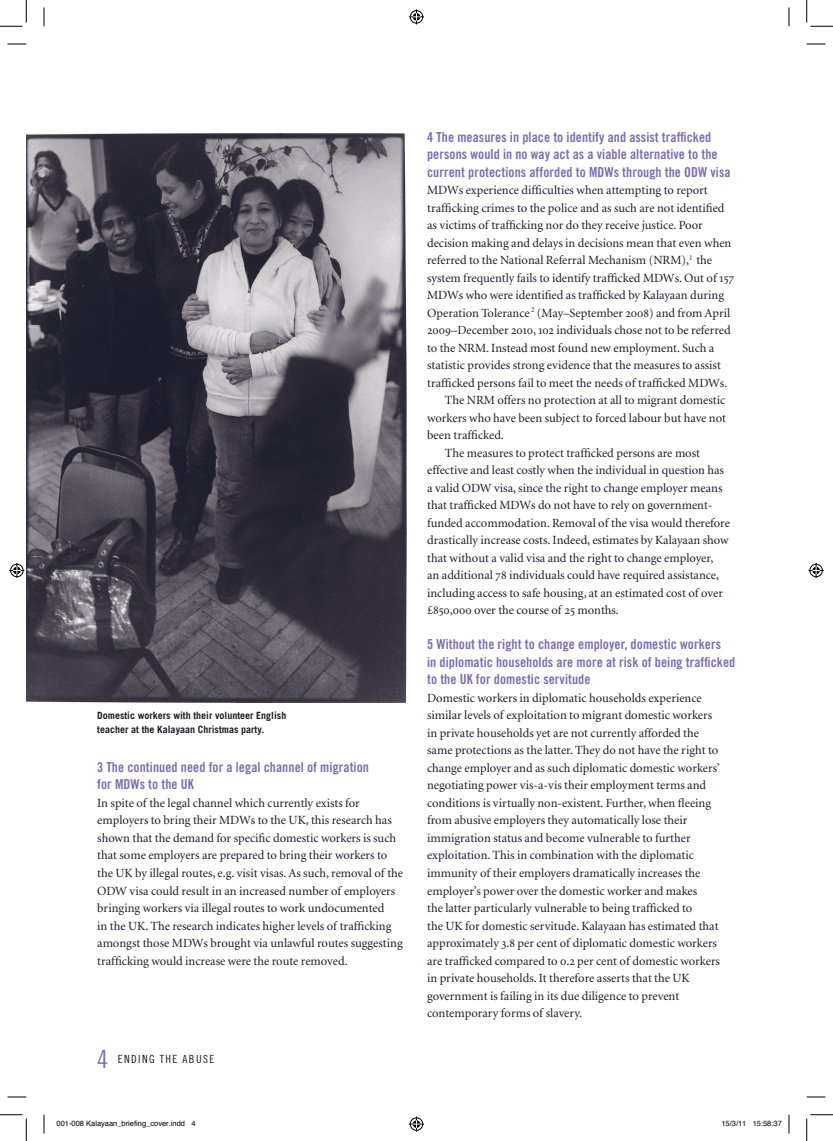
<style>
.page{position:relative;width:833px;height:1141px;background:#fff}
.page>*{position:absolute;margin:0;border:0;box-sizing:border-box;transform-origin:0 0}
.t1{font:25px "Trade Gothic Cond Eighteen";color:#7b6eb2}
.t2{font:13.75px/17.5px "Trade Gothic Bold Cond Twenty";letter-spacing:.005em;color:#7b6eb2}
.t3{font:12.5px/17.5px "Minion";color:#1c1b29}
.t4{font:11.25px "Trade Gothic Cond Eighteen";letter-spacing:.125em;color:#1c1b29}
.t5{font:700 10px/13.8px "Trade Gothic";color:#1c1b29}
.t6{font:7.5px "Helvetica";color:#000}
.s1{font-family:"Minion Exp"}
</style>
<div class="page">
<img style="left:26px;top:132px;width:381px;height:571px">
<svg style="left:8px;top:43px;width:18px;height:2px"></svg>
<svg style="left:806px;top:43px;width:19px;height:2px"></svg>
<svg style="left:8px;top:1096px;width:18px;height:1px"></svg>
<svg style="left:806px;top:1096px;width:19px;height:1px"></svg>
<svg style="left:43px;top:8px;width:2px;height:18px"></svg>
<svg style="left:43px;top:1114px;width:2px;height:19px"></svg>
<svg style="left:788px;top:8px;width:1px;height:18px"></svg>
<svg style="left:788px;top:1114px;width:1px;height:19px"></svg>
<svg style="left:0;top:0;width:27px;height:27px"></svg>
<svg style="left:0;top:1114px;width:27px;height:26px"></svg>
<svg style="left:806px;top:0;width:26px;height:27px"></svg>
<svg style="left:806px;top:1114px;width:26px;height:26px"></svg>
<svg style="left:409px;top:9px;width:15px;height:15px"></svg>
<svg style="left:409px;top:1116px;width:15px;height:15px"></svg>
<svg style="left:9px;top:563px;width:15px;height:15px"></svg>
<svg style="left:808px;top:563px;width:15px;height:15px"></svg>
<p class="t5" style="left:97px;top:708px;width:190px">Domestic workers with their volunteer English teacher at the Kalayaan Christmas party.</p>
<p class="t2" style="left:97px;top:758px;width:273px">3 The continued need for a legal channel of migration for MDWs to the UK</p>
<p class="t3" style="left:97px;top:794px;width:307px">In spite of the legal channel which currently exists for employers to bring their MDWs to the UK, this research has shown that the demand for specific domestic workers is such that some employers are prepared to bring their workers to the UK by illegal routes, e.g. visit visas. As such, removal of the ODW visa could result in an increased number of employers bringing workers via illegal routes to work undocumented<br>in the UK. The research indicates higher levels of trafficking amongst those MDWs brought via unlawful routes suggesting trafficking would increase were the route removed.</p>
<h1 class="t1" style="left:97px;top:1043px;width:13px">4</h1>
<p class="t4" style="left:118px;top:1051px;width:98px">ENDING THE ABUSE</p>
<p class="t2" style="left:427px;top:128px;width:305px">4 The measures in place to identify and assist trafficked persons would in no way act as a viable alternative to the current protections afforded to MDWs through the ODW visa</p>
<p class="t3" style="left:427px;top:182px;width:282px">MDWs experience difficulties when attempting to report</p>
<p class="t3" style="left:427px;top:199px;width:299px">trafficking crimes to the police and as such are not identified</p>
<p class="t3" style="left:427px;top:217px;width:277px">as victims of trafficking nor do they receive justice. Poor</p>
<p class="t3" style="left:427px;top:234px;width:305px">decision making and delays in decisions mean that even when</p>
<p class="t3" style="left:427px;top:252px;width:286px">referred to the National Referral Mechanism (NRM),<sup>1</sup> the</p>
<p class="t3" style="left:427px;top:269px;width:308px">system frequently fails to identify trafficked MDWs. Out of <span class="s1">157</span></p>
<p class="t3" style="left:427px;top:287px;width:298px">MDWs who were identified as trafficked by Kalayaan during</p>
<p class="t3" style="left:427px;top:304px;width:304px">Operation Tolerance <sup>2</sup> (May–September <span class="s1">2008</span>) and from April</p>
<p class="t3" style="left:427px;top:322px;width:305px"><span class="s1">2009</span>–December <span class="s1">2010</span>, <span class="s1">102</span> individuals chose not to be referred</p>
<p class="t3" style="left:427px;top:339px;width:288px">to the NRM. Instead most found new employment. Such a</p>
<p class="t3" style="left:427px;top:357px;width:295px">statistic provides strong evidence that the measures to assist</p>
<p class="t3" style="left:427px;top:374px;width:301px">trafficked persons fail to meet the needs of trafficked MDWs.</p>
<p class="t3" style="left:444px;top:392px;width:282px">The NRM offers no protection at all to migrant domestic</p>
<p class="t3" style="left:427px;top:409px;width:300px">workers who have been subject to forced labour but have not</p>
<p class="t3" style="left:427px;top:427px;width:78px">been trafficked.</p>
<p class="t3" style="left:444px;top:444px;width:256px">The measures to protect trafficked persons are most</p>
<p class="t3" style="left:427px;top:462px;width:298px">effective and least costly when the individual in question has</p>
<p class="t3" style="left:427px;top:479px;width:296px">a valid ODW visa, since the right to change employer means</p>
<p class="t3" style="left:427px;top:497px;width:287px">that trafficked MDWs do not have to rely on government-</p>
<p class="t3" style="left:427px;top:514px;width:304px">funded accommodation. Removal of the visa would therefore</p>
<p class="t3" style="left:427px;top:532px;width:303px">drastically increase costs. Indeed, estimates by Kalayaan show</p>
<p class="t3" style="left:427px;top:549px;width:287px">that without a valid visa and the right to change employer,</p>
<p class="t3" style="left:427px;top:567px;width:293px">an additional <span class="s1">78</span> individuals could have required assistance,</p>
<p class="t3" style="left:427px;top:584px;width:297px">including access to safe housing, at an estimated cost of over</p>
<p class="t3" style="left:427px;top:602px;width:193px">£<span class="s1">850,000</span> over the course of <span class="s1">25</span> months.</p>
<p class="t2" style="left:427px;top:635px;width:309px">5 Without the right to change employer, domestic workers<br>in diplomatic households are more at risk of being trafficked to the UK for domestic servitude</p>
<p class="t3" style="left:427px;top:689px;width:294px">Domestic workers in diplomatic households experience similar levels of exploitation to migrant domestic workers in private households yet are not currently afforded the same protections as the latter. They do not have the right to change employer and as such diplomatic domestic workers’ negotiating power vis-a-vis their employment terms and conditions is virtually non-existent. Further, when fleeing from abusive employers they automatically lose their immigration status and become vulnerable to further exploitation. This in combination with the diplomatic immunity of their employers dramatically increases the employer’s power over the domestic worker and makes<br>the latter particularly vulnerable to being trafficked to<br>the UK for domestic servitude. Kalayaan has estimated that approximately <span class="s1">3.8</span> per cent of diplomatic domestic workers are trafficked compared to <span class="s1">0.2</span> per cent of domestic workers in private households. It therefore asserts that the UK government is failing in its due diligence to prevent contemporary forms of slavery.</p>
<p class="t6" style="left:56px;top:1117px;width:140px">001-008 Kalayaan_briefing_cover.indd 4</p>
<p class="t6" style="left:721px;top:1117px;width:62px">15/3/11 15:58:37</p>
</div>
